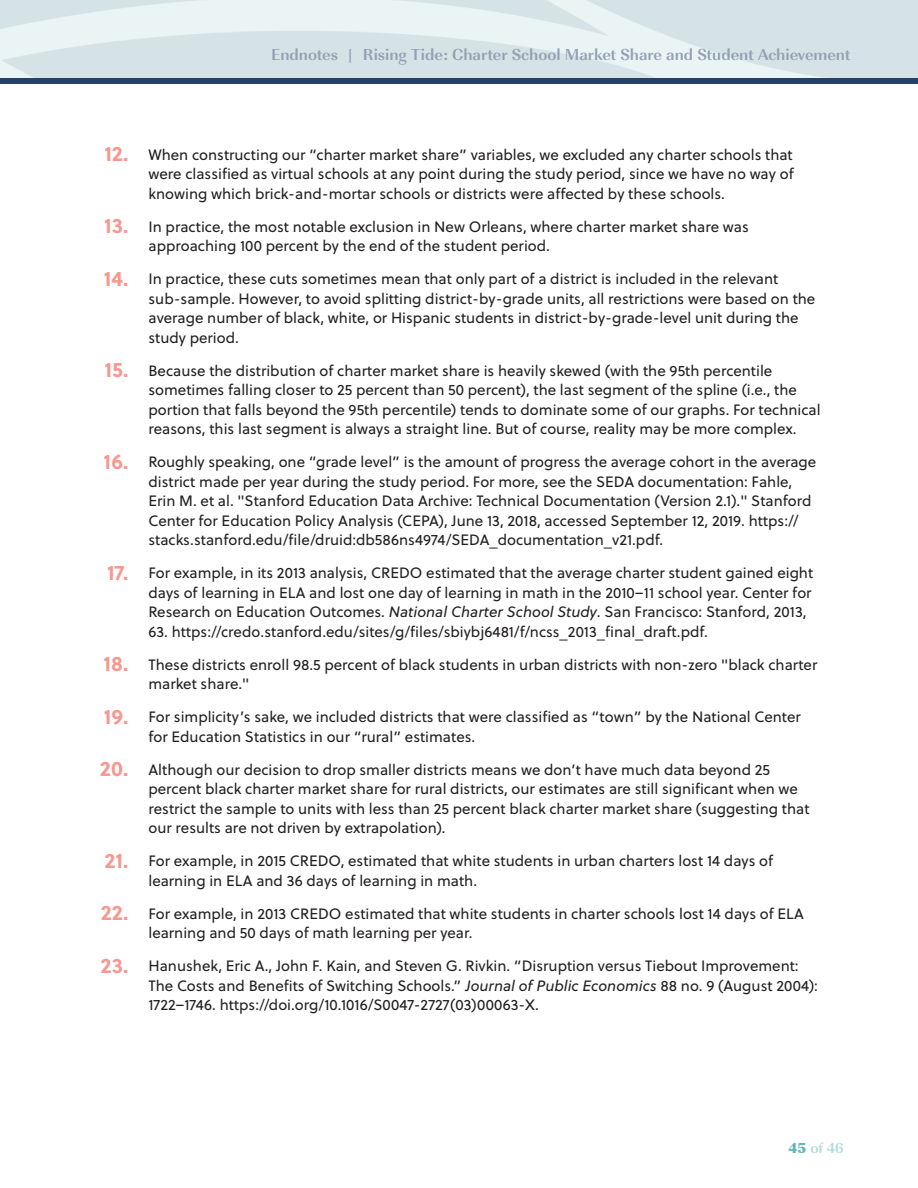
<style>
.page{position:relative;width:918px;height:1188px;background:#fff}
.page>*{position:absolute;margin:0;border:0;box-sizing:border-box;transform-origin:0 0}
.t1{font:700 16.5px "Imperial URW";color:#93a0b3}
.t2{font:15px/19.5px "Soleil";color:#231f20}
.t3{font:15px "Imperial URW Ult Bol";color:#60b5b9}
.s1{font-weight:700;font-size:21px;color:#f89790}
.s2{font-style:italic}
.s3{font-family:"Imperial URW";font-weight:700;color:#afdadc}
</style>
<div class="page">
<div style="left:0;top:78px;width:918px;height:6px;background:#264166"></div>
<p class="t1" style="left:271px;top:42px;width:581px">Endnotes | Rising Tide: Charter School Market Share and Student Achievement</p>
<p class="t2" style="left:148px;top:144px;width:647px;text-align:justify;text-indent:-44px"><span class="s1">12.</span> When constructing our “charter market share” variables, we excluded any charter schools that were classified as virtual schools at any point during the study period, since we have no way of knowing which brick-and-mortar schools or districts were affected by these schools.</p>
<p class="t2" style="left:148px;top:216px;width:602px;text-indent:-44px"><span class="s1">13.</span> In practice, the most notable exclusion in New Orleans, where charter market share was approaching 100 percent by the end of the student period.</p>
<p class="t2" style="left:148px;top:269px;width:668px;text-indent:-45px"><span class="s1">14.</span> In practice, these cuts sometimes mean that only part of a district is included in the relevant sub-sample. However, to avoid splitting district-by-grade units, all restrictions were based on the average number of black, white, or Hispanic students in district-by-grade-level unit during the study period.</p>
<p class="t2" style="left:148px;top:360px;width:674px;text-indent:-44px"><span class="s1">15.</span> Because the distribution of charter market share is heavily skewed (with the 95th percentile sometimes falling closer to 25 percent than 50 percent), the last segment of the spline (i.e., the portion that falls beyond the 95th percentile) tends to dominate some of our graphs. For technical reasons, this last segment is always a straight line. But of course, reality may be more complex.</p>
<p class="t2" style="left:148px;top:452px;width:669px;text-indent:-45px"><span class="s1">16.</span> Roughly speaking, one “grade level” is the amount of progress the average cohort in the average district made per year during the study period. For more, see the SEDA documentation: Fahle, Erin M. et al. "Stanford Education Data Archive: Technical Documentation (Version 2.1)." Stanford Center for Education Policy Analysis (CEPA), June 13, 2018, accessed September 12, 2019. https:// stacks.stanford.edu/file/druid:db586ns4974/SEDA_documentation_v21.pdf.</p>
<p class="t2" style="left:148px;top:563px;width:666px;text-align:justify;text-indent:-41px"><span class="s1">17.</span> For example, in its 2013 analysis, CREDO estimated that the average charter student gained eight days of learning in ELA and lost one day of learning in math in the 2010–11 school year. Center for Research on Education Outcomes. <span class="s2">National Charter School Study</span>. San Francisco: Stanford, 2013,</p>
<p class="t2" style="left:148px;top:621px;width:561px">63. https://credo.stanford.edu/sites/g/files/sbiybj6481/f/ncss_2013_final_draft.pdf.</p>
<p class="t2" style="left:148px;top:654px;width:670px;text-indent:-45px"><span class="s1">18.</span> These districts enroll 98.5 percent of black students in urban districts with non-zero "black charter market share."</p>
<p class="t2" style="left:148px;top:707px;width:654px;text-indent:-45px"><span class="s1">19.</span> For simplicity’s sake, we included districts that were classified as “town” by the National Center for Education Statistics in our “rural” estimates.</p>
<p class="t2" style="left:148px;top:759px;width:663px;text-indent:-49px"><span class="s1">20.</span> Although our decision to drop smaller districts means we don’t have much data beyond 25 percent black charter market share for rural districts, our estimates are still significant when we restrict the sample to units with less than 25 percent black charter market share (suggesting that our results are not driven by extrapolation).</p>
<p class="t2" style="left:148px;top:851px;width:626px;text-indent:-44px"><span class="s1">21.</span> For example, in 2015 CREDO, estimated that white students in urban charters lost 14 days of learning in ELA and 36 days of learning in math.</p>
<p class="t2" style="left:148px;top:903px;width:657px;text-indent:-48px"><span class="s1">22.</span> For example, in 2013 CREDO estimated that white students in charter schools lost 14 days of ELA learning and 50 days of math learning per year.</p>
<p class="t2" style="left:148px;top:956px;width:671px;text-indent:-48px"><span class="s1">23.</span> Hanushek, Eric A., John F. Kain, and Steven G. Rivkin. “Disruption versus Tiebout Improvement:<br>The Costs and Benefits of Switching Schools.” <span class="s2">Journal of Public Economics</span> 88 no. 9 (August 2004):<br>1722–1746. https://doi.org/10.1016/S0047-2727(03)00063-X.</p>
<p class="t3" style="left:789px;top:1139px;width:57px">45 <span class="s3">of</span> <span class="s3">46</span></p>
</div>
